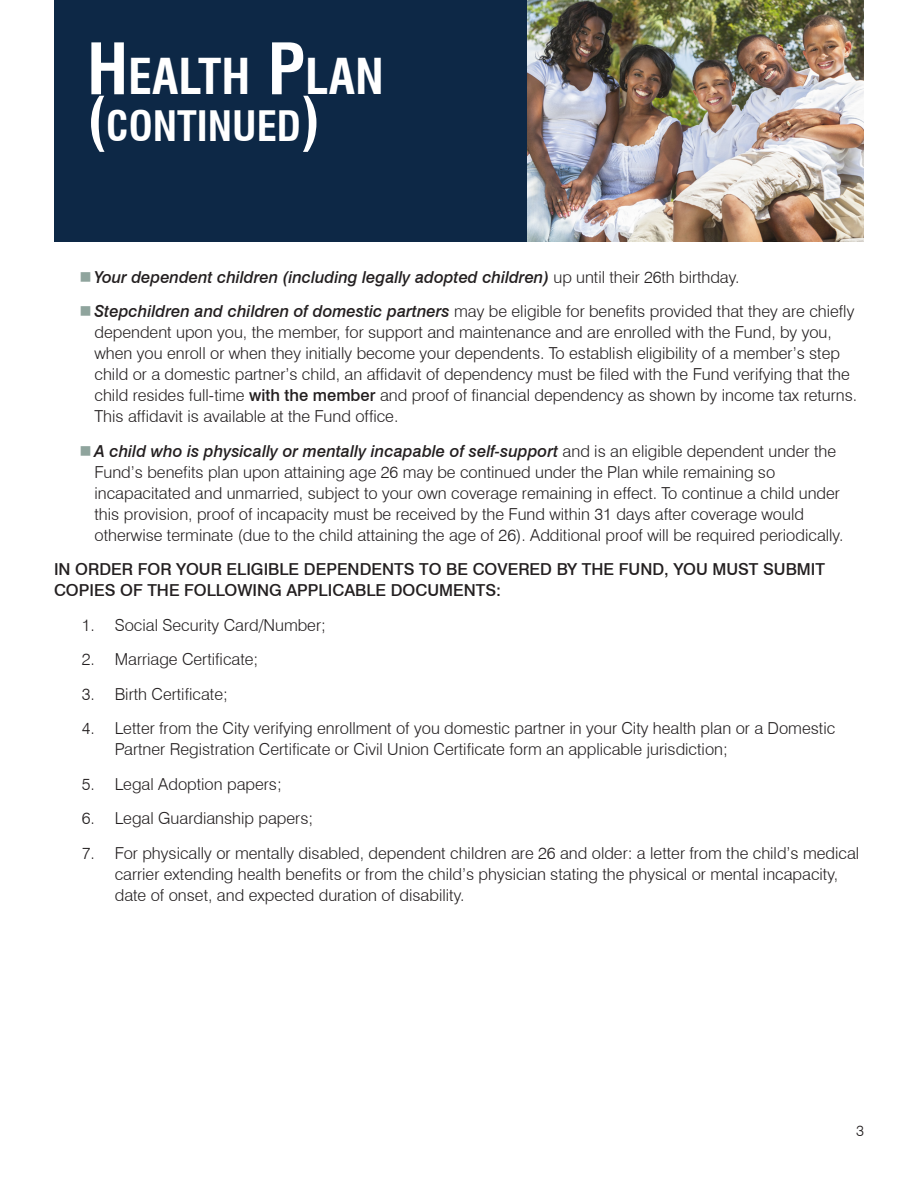
<style>
.page{position:relative;width:918px;height:1188px;background:#fff}
.page>*{position:absolute;margin:0;border:0;box-sizing:border-box;transform-origin:0 0}
.Header_Large2{font:700 condensed 48.3px "Swiss 721 BT";color:#fff}
.Header_Large2-2{font:700 condensed 40.95px "Swiss 721 BT";color:#fff}
.t1{font:300 16.5px/21px "Swiss 721 BT";color:#231f20}
.Body_Text{font:500 16.5px/21px "Swiss 721 BT";color:#231f20}
.t2{font:italic 500 16.5px "Swiss 721 BT";letter-spacing:-.005em;color:#231f20}
.t3{font:300 15px "Swiss 721 BT";color:#231f20}
.s1{font-size:69px}
.s2{font-size:58.5px}
.s3{font-weight:300;font-style:normal}
.s4{font-weight:500;font-style:italic}
.s5{font-weight:500}
</style>
<div class="page">
<div style="left:54px;top:0;width:474px;height:242px;background:#0d2846"></div>
<img style="left:528px;top:0;width:336px;height:242px">
<p class="Header_Large2" style="left:87px;top:48px;width:299px"><span class="s1">H</span>EALTH <span class="s1">P</span>LAN</p>
<p class="Header_Large2-2" style="left:87px;top:101px;width:235px"><span class="s2">(</span>CONTINUED<span class="s2">)</span></p>
<p class="t2" style="left:94px;top:267px;width:646px">Your dependent children (including legally adopted children) <span class="s3">up until their 26th birthday.</span></p>
<p class="t1" style="left:94px;top:301px;width:764px"><span class="s4">Stepchildren and children of domestic partners</span> may be eligible for benefits provided that they are chiefly dependent upon you, the member, for support and maintenance and are enrolled with the Fund, by you, when you enroll or when they initially become your dependents. To establish eligibility of a member’s step child or a domestic partner’s child, an affidavit of dependency must be filed with the Fund verifying that the child resides full-time <span class="s5">with the member</span> and proof of financial dependency as shown by income tax returns.<br>This affidavit is available at the Fund office.</p>
<p class="t1" style="left:94px;top:440px;width:751px"><span class="s4">A child who is physically or mentally incapable of self-support</span> and is an eligible dependent under the Fund’s benefits plan upon attaining age 26 may be continued under the Plan while remaining so incapacitated and unmarried, subject to your own coverage remaining in effect. To continue a child under this provision, proof of incapacity must be received by the Fund within 31 days after coverage would otherwise terminate (due to the child attaining the age of 26). Additional proof will be required periodically.</p>
<p class="Body_Text" style="left:54px;top:559px;width:773px">IN ORDER FOR YOUR ELIGIBLE DEPENDENTS TO BE COVERED BY THE FUND, YOU MUST SUBMIT<br>COPIES OF THE FOLLOWING APPLICABLE DOCUMENTS:</p>
<p class="t1" style="left:82px;top:614px;width:246px">1. Social Security Card/Number;</p>
<p class="t1" style="left:82px;top:649px;width:178px">2. Marriage Certificate;</p>
<p class="t1" style="left:82px;top:683px;width:148px">3. Birth Certificate;</p>
<p class="t1" style="left:115px;top:718px;width:722px;text-indent:-33px">4. Letter from the City verifying enrollment of you domestic partner in your City health plan or a Domestic<br>Partner Registration Certificate or Civil Union Certificate form an applicable jurisdiction;</p>
<p class="t1" style="left:82px;top:773px;width:202px">5. Legal Adoption papers;</p>
<p class="t1" style="left:82px;top:808px;width:233px">6. Legal Guardianship papers;</p>
<p class="t1" style="left:115px;top:842px;width:746px;text-indent:-33px">7. For physically or mentally disabled, dependent children are 26 and older: a letter from the child’s medical carrier extending health benefits or from the child’s physician stating the physical or mental incapacity, date of onset, and expected duration of disability.</p>
<p class="t3" style="left:856px;top:1122px;width:9px">3</p>
</div>
